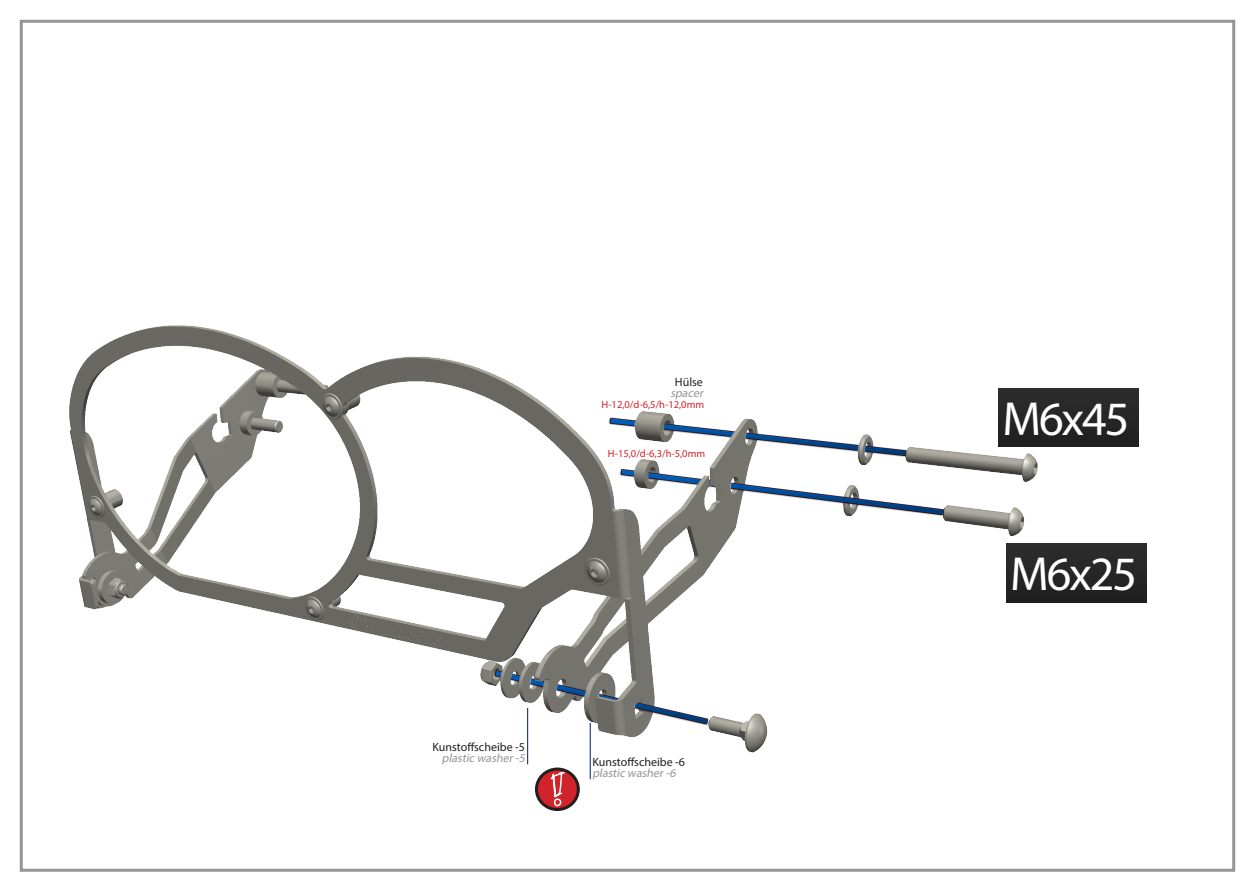
<style>
.page{position:relative;width:1255px;height:893px;background:#fff}
.page>*{position:absolute;margin:0;border:0;box-sizing:border-box;transform-origin:0 0}
.t1{font:48px "Myriad Pro";letter-spacing:-.04em;color:#fff}
.t2{font:12px "Myriad Pro";color:#231f20}
.t3{font:italic 12px "Myriad Pro";color:#939598}
.t4{font:10.5px "Myriad Pro";color:#d1232a}
</style>
<div class="page">
<img style="left:19px;top:19px;width:1061px;height:853px">
<div style="left:998px;top:388px;width:140px;height:59px;background:#262626"></div>
<div style="left:1006px;top:544px;width:140px;height:58px;background:#262626"></div>
<hr style="left:589px;top:723px;width:2px;height:56px;background:#253f8e">
<hr style="left:527px;top:708px;width:1px;height:56px;background:#253f8e">
<svg style="left:536px;top:769px;width:42px;height:40px"></svg>
<div style="left:535px;top:767px;width:45px;height:44px;border:3px solid #231f20;border-radius:50%"></div>
<div style="left:554px;top:798px;width:7px;height:8px;border:2px solid #fff;border-radius:50%"></div>
<svg style="left:550px;top:772px;width:15px;height:25px"></svg>
<p class="t2" style="left:675px;top:375px;width:30px">Hülse</p>
<p class="t3" style="left:670px;top:385px;width:37px">spacer</p>
<p class="t4" style="left:601px;top:398px;width:104px">H-12,0/d-6,5/h-12,0mm</p>
<p class="t4" style="left:608px;top:446px;width:99px">H-15,0/d-6,3/h-5,0mm</p>
<p class="t2" style="left:432px;top:740px;width:94px">Kunstoffscheibe -5</p>
<p class="t3" style="left:442px;top:750px;width:87px">plastic washer-5</p>
<p class="t2" style="left:592px;top:755px;width:94px">Kunstoffscheibe -6</p>
<p class="t3" style="left:592px;top:765px;width:87px">plastic washer-6</p>
<p class="t1" style="left:1002px;top:389px;width:129px">M6x45</p>
<p class="t1" style="left:1010px;top:545px;width:129px">M6x25</p>
</div>
